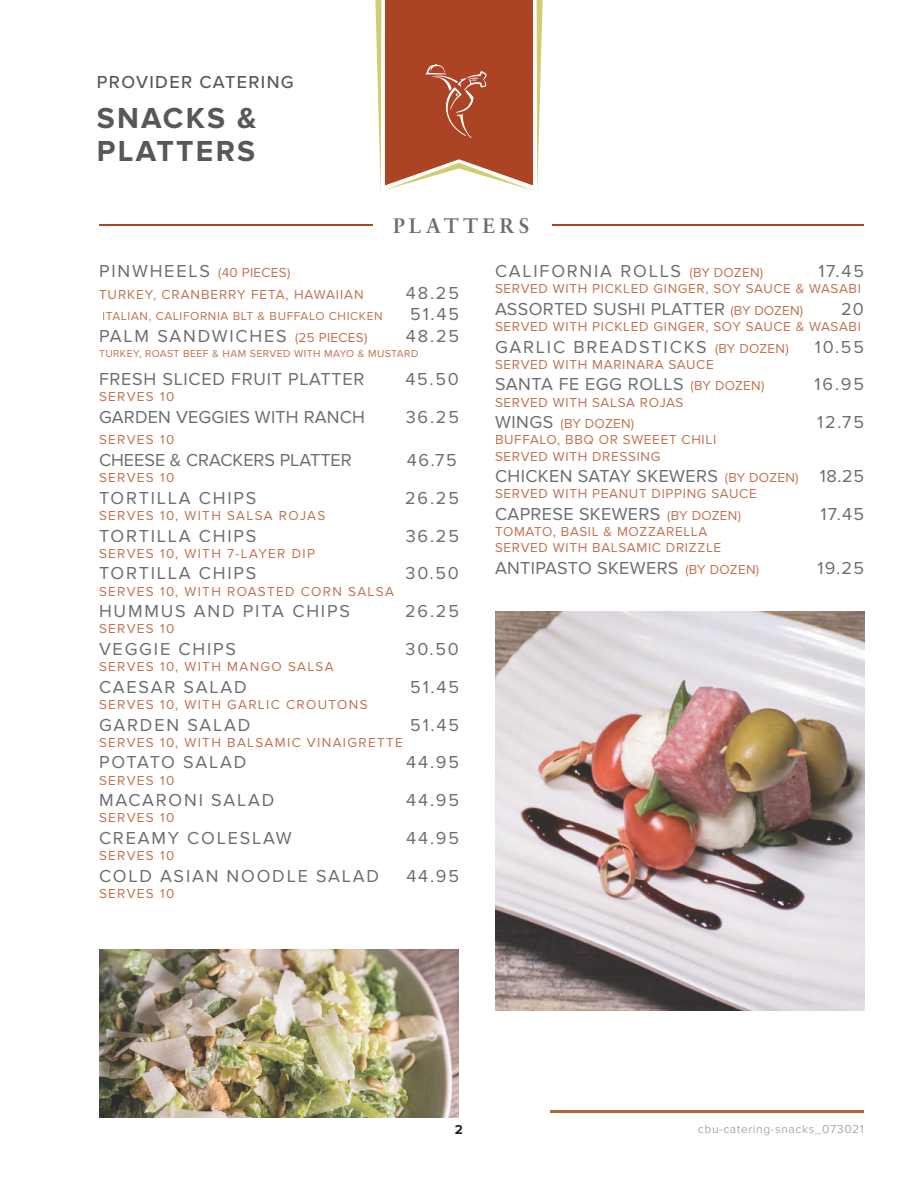
<style>
.page{position:relative;width:918px;height:1188px;background:#fff}
.page>*{position:absolute;margin:0;border:0;box-sizing:border-box;transform-origin:0 0}
.t1{font:700 30px/33px "Proxima Nova";letter-spacing:.075em;color:#57585a}
.t2{font:700 21px "Sabon LT Std";letter-spacing:.2em;color:#6c6d70}
.t3{font:18px "Proxima Nova";letter-spacing:.1em;color:#6c6d70}
.t4{font:18px "Proxima Nova";letter-spacing:.02em;color:#6c6d70}
.t5{font:18px "Proxima Nova";letter-spacing:.03em;color:#6c6d70}
.t6{font:18px "Proxima Nova";letter-spacing:.04em;color:#6c6d70}
.t7{font:18px "Proxima Nova";letter-spacing:.01em;color:#6c6d70}
.t8{font:18px "Proxima Nova";color:#6c6d70}
.t9{font:500 18px "Proxima Nova";letter-spacing:.075em;color:#57585a}
.t10{font:13.5px/16.2px "Proxima Nova";letter-spacing:.05em;color:#c07350}
.t11{font:13.5px "Proxima Nova";letter-spacing:.1em;color:#c07350}
.t12{font:13.5px/21.6px "Proxima Nova";letter-spacing:.07em;color:#c07350}
.t13{font:700 13.5px "Proxima Nova";color:#231f20}
.t14{font:12px "Proxima Nova";letter-spacing:.05em;color:#c07350}
.t15{font:12px "Proxima Nova";letter-spacing:.05em;color:#a8a9ad}
.t16{font:10.5px "Proxima Nova";letter-spacing:.04em;color:#c07350}
.s1{font-size:13.5px;color:#c07350}
.s2{font-size:18px;color:#6c6d70}
</style>
<div class="page">
<hr style="left:551px;top:1110px;width:313px;height:2px;background:#b8633f">
<svg style="left:375px;top:0;width:168px;height:193px"></svg>
<hr style="left:552px;top:224px;width:312px;height:2px;background:#ab4324">
<hr style="left:99px;top:224px;width:273px;height:2px;background:#ab4324">
<img style="left:495px;top:611px;width:369px;height:400px">
<img style="left:99px;top:949px;width:360px;height:169px">
<p class="t9" style="left:97px;top:68px;width:199px">PROVIDER CATERING</p>
<h1 class="t1" style="left:97px;top:102px;width:161px">SNACKS &amp;<br>PLATTERS</h1>
<p class="t2" style="left:393px;top:212px;width:138px">PLATTERS</p>
<p class="t3" style="left:495px;top:261px;width:270px">CALIFORNIA ROLLS <span class="s1">(BY DOZEN)</span></p>
<p class="t3" style="left:818px;top:261px;width:47px">17.45</p>
<p class="t10" style="left:495px;top:281px;width:368px">SERVED WITH PICKLED GINGER, SOY SAUCE &amp; WASABI</p>
<p class="t4" style="left:495px;top:298px;width:310px">ASSORTED SUSHI PLATTER <span class="s1">(BY DOZEN)</span></p>
<p class="t3" style="left:841px;top:298px;width:24px">20</p>
<p class="t10" style="left:495px;top:319px;width:368px">SERVED WITH PICKLED GINGER, SOY SAUCE &amp; WASABI</p>
<p class="t3" style="left:495px;top:336px;width:295px">GARLIC BREADSTICKS <span class="s1">(BY DOZEN)</span></p>
<p class="t3" style="left:815px;top:336px;width:51px">10.55</p>
<p class="t10" style="left:495px;top:356px;width:220px">SERVED WITH MARINARA SAUCE</p>
<p class="t5" style="left:495px;top:374px;width:271px">SANTA FE EGG ROLLS <span class="s1">(BY DOZEN)</span></p>
<p class="t3" style="left:815px;top:374px;width:51px">16.95</p>
<p class="t10" style="left:495px;top:392px;width:190px;line-height:21.6px">SERVED WITH SALSA ROJAS<br><span class="s2">WINGS</span> (BY DOZEN)</p>
<p class="t12" style="left:99px;top:262px;width:266px"><span class="s2">PINWHEELS</span> (40 PIECES)<br>TURKEY, CRANBERRY FETA, HAWAIIAN</p>
<p class="t3" style="left:406px;top:282px;width:55px">48.25</p>
<p class="t14" style="left:102px;top:309px;width:282px">ITALIAN, CALIFORNIA BLT &amp; BUFFALO CHICKEN</p>
<p class="t3" style="left:410px;top:304px;width:50px">51.45</p>
<p class="t3" style="left:99px;top:325px;width:270px">PALM SANDWICHES <span class="s1">(25 PIECES)</span></p>
<p class="t3" style="left:406px;top:325px;width:55px">48.25</p>
<p class="t16" style="left:99px;top:348px;width:321px">TURKEY, ROAST BEEF &amp; HAM SERVED WITH MAYO &amp; MUSTARD</p>
<p class="t6" style="left:99px;top:369px;width:267px">FRESH SLICED FRUIT PLATTER</p>
<p class="t3" style="left:405px;top:369px;width:55px">45.50</p>
<p class="t11" style="left:99px;top:389px;width:77px">SERVES 10</p>
<p class="t7" style="left:99px;top:406px;width:268px">GARDEN VEGGIES WITH RANCH</p>
<p class="t3" style="left:406px;top:406px;width:55px">36.25</p>
<p class="t11" style="left:99px;top:432px;width:77px">SERVES 10</p>
<p class="t8" style="left:99px;top:450px;width:254px">CHEESE &amp; CRACKERS PLATTER</p>
<p class="t3" style="left:407px;top:450px;width:52px">46.75</p>
<p class="t11" style="left:99px;top:470px;width:77px">SERVES 10</p>
<p class="t3" style="left:99px;top:487px;width:159px">TORTILLA CHIPS</p>
<p class="t3" style="left:405px;top:487px;width:55px">26.25</p>
<p class="t11" style="left:99px;top:508px;width:228px">SERVES 10, WITH SALSA ROJAS</p>
<p class="t3" style="left:99px;top:525px;width:159px">TORTILLA CHIPS</p>
<p class="t3" style="left:406px;top:525px;width:55px">36.25</p>
<p class="t11" style="left:99px;top:546px;width:218px">SERVES 10, WITH 7-LAYER DIP</p>
<p class="t3" style="left:99px;top:563px;width:159px">TORTILLA CHIPS</p>
<p class="t3" style="left:406px;top:563px;width:55px">30.50</p>
<p class="t11" style="left:99px;top:583px;width:296px">SERVES 10, WITH ROASTED CORN SALSA</p>
<p class="t3" style="left:99px;top:601px;width:252px">HUMMUS AND PITA CHIPS</p>
<p class="t3" style="left:405px;top:601px;width:55px">26.25</p>
<p class="t11" style="left:99px;top:621px;width:77px">SERVES 10</p>
<p class="t3" style="left:99px;top:639px;width:139px">VEGGIE CHIPS</p>
<p class="t3" style="left:406px;top:639px;width:55px">30.50</p>
<p class="t11" style="left:99px;top:659px;width:236px">SERVES 10, WITH MANGO SALSA</p>
<p class="t3" style="left:99px;top:676px;width:149px">CAESAR SALAD</p>
<p class="t3" style="left:410px;top:676px;width:50px">51.45</p>
<p class="t11" style="left:99px;top:697px;width:270px">SERVES 10, WITH GARLIC CROUTONS</p>
<p class="t3" style="left:99px;top:714px;width:153px">GARDEN SALAD</p>
<p class="t3" style="left:410px;top:714px;width:50px">51.45</p>
<p class="t11" style="left:99px;top:735px;width:305px">SERVES 10, WITH BALSAMIC VINAIGRETTE</p>
<p class="t3" style="left:99px;top:752px;width:149px">POTATO SALAD</p>
<p class="t3" style="left:406px;top:752px;width:54px">44.95</p>
<p class="t11" style="left:99px;top:772px;width:77px">SERVES 10</p>
<p class="t3" style="left:99px;top:790px;width:177px">MACARONI SALAD</p>
<p class="t3" style="left:406px;top:790px;width:54px">44.95</p>
<p class="t11" style="left:99px;top:810px;width:77px">SERVES 10</p>
<p class="t3" style="left:99px;top:828px;width:194px">CREAMY COLESLAW</p>
<p class="t3" style="left:406px;top:828px;width:54px">44.95</p>
<p class="t11" style="left:99px;top:848px;width:77px">SERVES 10</p>
<p class="t3" style="left:99px;top:865px;width:282px">COLD ASIAN NOODLE SALAD</p>
<p class="t3" style="left:406px;top:865px;width:54px">44.95</p>
<p class="t11" style="left:99px;top:886px;width:77px">SERVES 10</p>
<p class="t3" style="left:817px;top:412px;width:48px">12.75</p>
<p class="t10" style="left:495px;top:432px;width:223px">BUFFALO, BBQ OR SWEEET CHILI<br>SERVED WITH DRESSING</p>
<p class="t4" style="left:495px;top:466px;width:370px">CHICKEN SATAY SKEWERS <span class="s1">(BY DOZEN)</span> 18.25</p>
<p class="t10" style="left:495px;top:486px;width:263px">SERVED WITH PEANUT DIPPING SAUCE</p>
<p class="t4" style="left:495px;top:504px;width:248px">CAPRESE SKEWERS <span class="s1">(BY DOZEN)</span></p>
<p class="t3" style="left:821px;top:504px;width:45px">17.45</p>
<p class="t10" style="left:495px;top:524px;width:228px">TOMATO, BASIL &amp; MOZZARELLA<br>SERVED WITH BALSAMIC DRIZZLE</p>
<p class="t4" style="left:495px;top:558px;width:266px">ANTIPASTO SKEWERS <span class="s1">(BY DOZEN)</span></p>
<p class="t3" style="left:817px;top:558px;width:48px">19.25</p>
<p class="t13" style="left:455px;top:1122px;width:10px">2</p>
<p class="t15" style="left:698px;top:1122px;width:168px">cbu-catering-snacks_073021</p>
</div>
